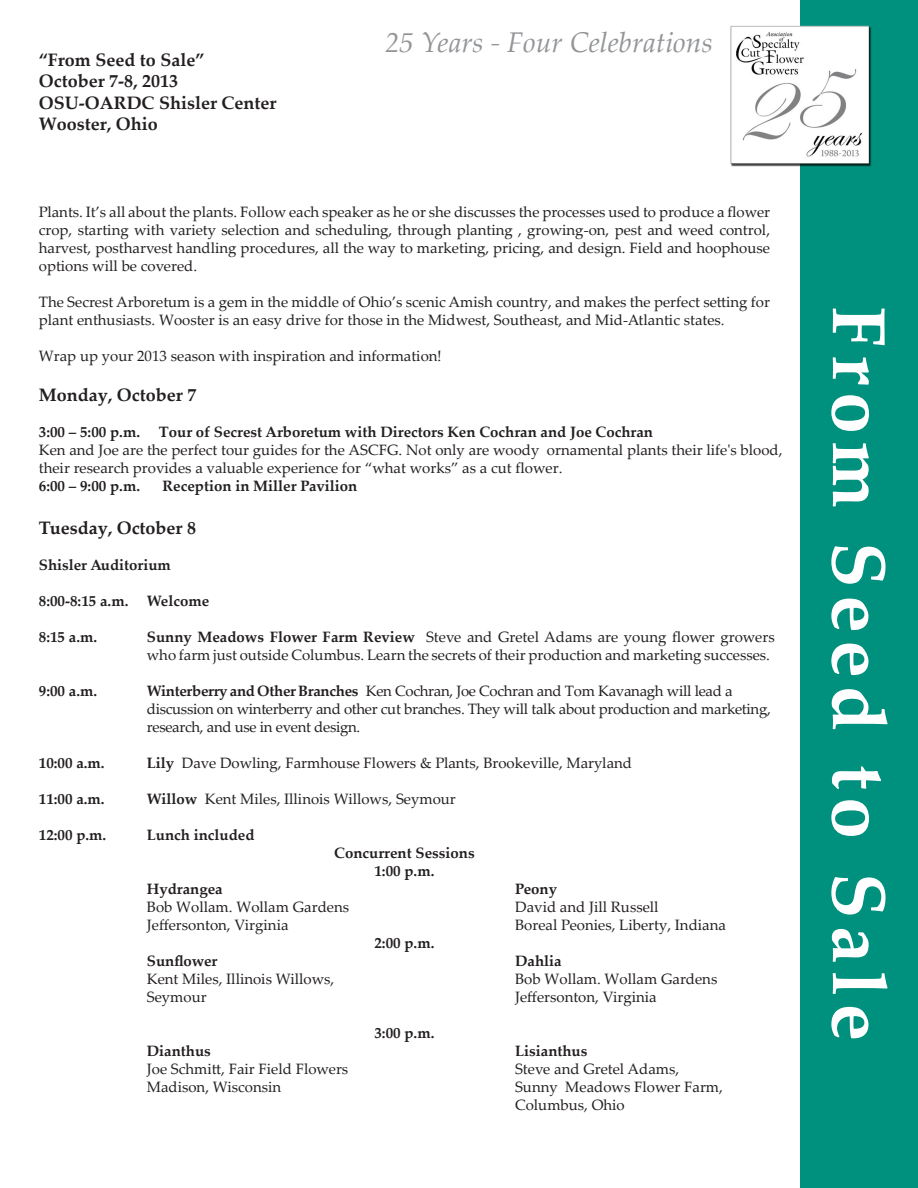
<style>
.page{position:relative;width:918px;height:1188px;background:#fff}
.page>*{position:absolute;margin:0;border:0;box-sizing:border-box;transform-origin:0 0}
.t1{font:700 75px "Palatino Linotype";letter-spacing:.1em;color:#fff}
.t2{font:italic 28.5px "Palatino Linotype";color:#939598}
.t3{font:700 18px/21.6px "Palatino Linotype";color:#231f20}
.t4{font:15px/18px "Palatino Linotype";color:#231f20}
.t5{font:700 15px/18px "Palatino Linotype";color:#231f20;text-align:center}
.t6{font:15px/18.1px "Palatino Linotype";color:#231f20}
.t7{font:15px/18px "Palatino Linotype";letter-spacing:-.02em;color:#231f20}
.s1{font-style:inherit}
.s2{font-weight:700}
</style>
<div class="page">
<div style="left:801px;top:0;width:117px;height:1188px;background:#00907e"></div>
<img style="left:730px;top:25px;width:141px;height:142px">
<p class="t3" style="left:39px;top:48px;width:239px">“From Seed to Sale”<br>October 7-8, 2013<br>OSU-OARDC Shisler Center<br>Wooster, Ohio</p>
<h2 class="t2" style="left:385px;top:22px;width:329px">25 Years - Four Celebrations</h2>
<p class="t4" style="left:39px;top:203px;width:733px;text-align:justify">Plants. It’s all about the plants. Follow each speaker as he or she discusses the processes used to produce a flower crop, starting with variety selection and scheduling, through planting , growing-on, pest and weed control, harvest, postharvest handling procedures, all the way to marketing, pricing, and design. Field and hoophouse options will be covered.</p>
<p class="t4" style="left:39px;top:293px;width:733px">The Secrest Arboretum is a gem in the middle of Ohio’s scenic Amish country, and makes the perfect setting for plant enthusiasts. Wooster is an easy drive for those in the Midwest, Southeast, and Mid-Atlantic states.</p>
<p class="t4" style="left:39px;top:347px;width:404px">Wrap up your 2013 season with inspiration and information!</p>
<p class="t3" style="left:39px;top:383px;width:159px">Monday, October 7</p>
<p class="t5" style="left:39px;top:422px;width:103px"><span class="s1">3</span>:00 – 5:00 p.m.</p>
<p class="t6" style="left:39px;top:422px;width:745px;text-indent:120px"><span class="s2">Tour of Secrest Arboretum with Director</span><span class="s2">s</span> <span class="s2">Ken Cochran</span> <span class="s2">and Joe Cochran<br></span>Ken and Joe are the perfect tour guides for the ASCFG. Not only are woody ornamental plants their life's blood, their research provides a valuable experience for “what works” as a cut flower.</p>
<p class="t5" style="left:39px;top:477px;width:103px">6:00 – 9:00 p.m.</p>
<p class="t5" style="left:163px;top:477px;width:196px">Reception in <span class="s1">Miller</span> Pavilion</p>
<p class="t3" style="left:39px;top:517px;width:159px">Tuesday, October 8</p>
<p class="t5" style="left:39px;top:556px;width:134px">Shisler Auditorium</p>
<p class="t5" style="left:39px;top:592px;width:172px">8:00-8:15 a.m. Welcome</p>
<p class="t5" style="left:39px;top:628px;width:60px">8:15 a.m.</p>
<p class="t4" style="left:147px;top:628px;width:629px"><span class="s2">Sunny Meadows Flower Farm Review</span> Steve and Gretel Adams are young flower growers who farm just outside Columbus. Learn the secrets of their production and marketing successes.</p>
<p class="t5" style="left:39px;top:682px;width:60px">9:00 a.m.</p>
<p class="t7" style="left:147px;top:682px;width:626px"><span class="s2">Winterberry and Other Branches</span> Ken Cochran, Joe Cochran and Tom Kavanagh will lead a discussion on winterberry and other cut branches. They will talk about production and marketing, research, and use in event design.</p>
<p class="t5" style="left:39px;top:754px;width:67px">10:00 a.m.</p>
<p class="t4" style="left:147px;top:754px;width:487px"><span class="s2">Lily</span> Dave Dowling, Farmhouse Flowers &amp; Plants, Brookeville, Maryland</p>
<p class="t5" style="left:39px;top:790px;width:67px">11:00 a.m.</p>
<p class="t4" style="left:147px;top:790px;width:310px"><span class="s2">Willow</span> Kent Miles, Illinois Willows, Seymour</p>
<p class="t5" style="left:39px;top:826px;width:69px">12:00 p.m.</p>
<p class="t5" style="left:147px;top:826px;width:109px">Lunch included</p>
<p class="t5" style="left:334px;top:844px;width:142px">Concurrent Sessions<br>1:00 p.m.</p>
<p class="t5" style="left:147px;top:880px;width:77px">Hydrangea</p>
<p class="t4" style="left:147px;top:898px;width:204px">Bob Wollam. Wollam Gardens<br>Jeffersonton, Virgini<span class="s1">a</span></p>
<p class="t5" style="left:374px;top:934px;width:61px">2:00 p.m.</p>
<p class="t5" style="left:147px;top:952px;width:72px">Sunflower</p>
<p class="t4" style="left:147px;top:970px;width:189px">Kent Miles, Illinois Willows,<br>Seymour</p>
<p class="t5" style="left:374px;top:1024px;width:61px">3:00 p.m.</p>
<p class="t5" style="left:147px;top:1042px;width:66px">Dianthus</p>
<p class="t4" style="left:147px;top:1060px;width:203px">Joe Schmitt, Fair Field Flowers<br>Madison, Wisconsin</p>
<p class="t5" style="left:515px;top:879px;width:44px">Peony</p>
<p class="t4" style="left:515px;top:897px;width:212px">David and Jill Russell<br>Boreal Peonies, Liberty, Indiana</p>
<p class="t5" style="left:515px;top:951px;width:48px">Dahlia</p>
<p class="t4" style="left:515px;top:969px;width:204px">Bob Wollam. Wollam Gardens<br>Jeffersonton, Virginia</p>
<p class="t5" style="left:515px;top:1041px;width:74px">Lisianthus</p>
<p class="t4" style="left:515px;top:1059px;width:209px">Steve and Gretel Adams,<br>Sunny Meadows Flower Farm,<br>Columbus, Ohio</p>
<h1 class="t1" style="left:912px;top:306px;width:736px;rotate:90deg">From Seed to Sale</h1>
</div>
